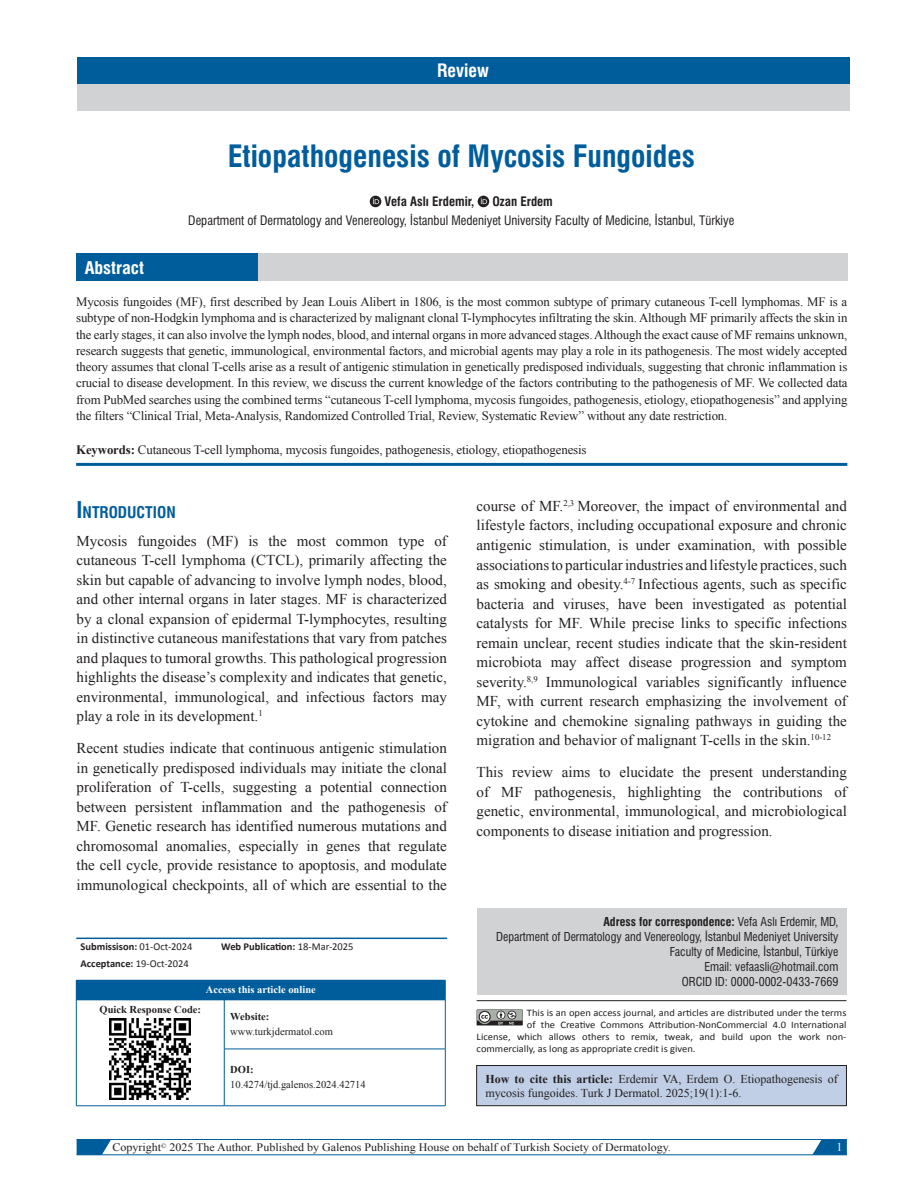
<style>
.page{position:relative;width:915px;height:1191px;background:#fff}
.page>*{position:absolute;margin:0;border:0;box-sizing:border-box;transform-origin:0 0}
._1__BASLIK{font:30px "Swiss Condensed Bold Tr";color:#005d9c}
.t1{font:18px "Swiss Condensed Bold Tr";color:#fff}
.ABSTRACT_YAZISI{font:17.1px "Swiss Condensed Bold Tr";color:#fff;scale:1.05 1}
.ANA-BASLIK{font:15.75px "Swiss Condensed Bold Tr";color:#005d9c}
.YAZI{font:15px/19.5px "Times New Roman";color:#231f20;text-align:justify}
.ÖZET{font:12.9px/16.2px "Times New Roman";letter-spacing:-.01em;color:#231f20;text-align:justify}
.KURUM{font:12.75px "Swiss Condensed Tr";color:#231f20}
.YAZARLAR{font:12.75px "Swiss Condensed Bold Tr";color:#231f20}
.CORRESPONDENCE{font:12px/15px "Swiss Condensed Tr";color:#231f20;text-align:right}
.CITE{font:12px/14.4px "Times New Roman";color:#231f20}
.CORRESPONDENCE-2{font:12px "Swiss Condensed Bold Tr";color:#231f20}
.t2{font:12px "Times New Roman";color:#fff}
.t3{font:11.4px "Times New Roman";color:#231f20;scale:1.05 1}
.SUBMİSSİON{font:700 10.5px "Calibri";color:#231f20}
.KUTU-BİLGİ{font:700 10.5px "Times New Roman";color:#231f20}
.DOİ{font:10.5px "Times New Roman";color:#231f20}
.ACCESS{font:700 10.5px "Times New Roman";color:#fff}
.ALT-WEBSİTE{font:10.5px "Times New Roman";color:#231f20}
.Lisans{font:10.05px "Calibri";color:#231f20;scale:1.05 1}
.s1{font-weight:700}
.s2{font-size:22.5px}
.s3{font-weight:400}
.s4{font-family:"Swiss Condensed Tr"}
</style>
<div class="page">
<div style="left:77px;top:57px;width:772px;height:27px;background:#005d9c"></div>
<div style="left:77px;top:84px;width:772px;height:26px;background:#d1d2d4"></div>
<svg style="left:813px;top:1140px;width:33px;height:14px"></svg>
<svg style="left:77px;top:1140px;width:34px;height:14px"></svg>
<hr style="left:77px;top:1139px;width:769px;height:1px;background:#005d9c">
<hr style="left:77px;top:1154px;width:769px;height:1px;background:#005d9c">
<svg style="left:369px;top:196px;width:12px;height:11px"></svg>
<svg style="left:373px;top:198px;width:6px;height:6px"></svg>
<svg style="left:477px;top:196px;width:12px;height:11px"></svg>
<svg style="left:480px;top:198px;width:7px;height:6px"></svg>
<hr style="left:76px;top:463px;width:771px;height:3px;background:#005d9c">
<div style="left:76px;top:253px;width:182px;height:28px;background:#005d9c"></div>
<div style="left:258px;top:253px;width:589px;height:28px;background:#d1d2d4"></div>
<hr style="left:76px;top:937px;width:141px;height:2px;background:#005d9c">
<hr style="left:217px;top:937px;width:230px;height:2px;background:#005d9c">
<div style="left:76px;top:980px;width:369px;height:19px;background:#005d9c"></div>
<svg style="left:445px;top:980px;width:1px;height:19px"></svg>
<hr style="left:76px;top:999px;width:148px;height:1px;background:#005d9c">
<hr style="left:76px;top:1000px;width:1px;height:49px;background:#005d9c">
<hr style="left:76px;top:1049px;width:1px;height:56px;background:#005d9c">
<hr style="left:76px;top:1105px;width:148px;height:1px;background:#005d9c">
<hr style="left:224px;top:999px;width:221px;height:1px;background:#005d9c">
<hr style="left:224px;top:1000px;width:1px;height:48px;background:#005d9c">
<hr style="left:445px;top:1000px;width:1px;height:48px;background:#005d9c">
<hr style="left:224px;top:1048px;width:221px;height:1px;background:#005d9c">
<hr style="left:224px;top:1049px;width:1px;height:56px;background:#005d9c">
<hr style="left:445px;top:1049px;width:1px;height:56px;background:#005d9c">
<hr style="left:224px;top:1105px;width:221px;height:1px;background:#005d9c">
<img style="left:110px;top:1019px;width:81px;height:80px">
<div style="left:477px;top:908px;width:369px;height:87px;background:#d1d2d4"></div>
<div style="left:476px;top:1065px;width:370px;height:40px;background:#c0cfe5"></div>
<div style="left:476px;top:1065px;width:370px;height:41px;border:1px solid #231f20"></div>
<hr style="left:476px;top:1000px;width:370px;height:1px;background:#231f20">
<svg style="left:476px;top:1009px;width:46px;height:16px"></svg>
<p class="t1" style="left:437px;top:60px;width:53px">Review</p>
<p class="_1__BASLIK" style="left:227px;top:138px;width:468px">Etiopathogenesis of Mycosis Fungoides</p>
<p class="YAZARLAR" style="left:384px;top:193px;width:91px">Vefa Aslı Erdemir,</p>
<p class="YAZARLAR" style="left:492px;top:193px;width:62px">Ozan Erdem</p>
<p class="KURUM" style="left:188px;top:212px;width:547px">Department of Dermatology and Venereology, İstanbul Medeniyet University Faculty of Medicine, İstanbul, Türkiye</p>
<p class="ABSTRACT_YAZISI" style="left:85px;top:258px;width:58px">Abstract</p>
<p class="ÖZET" style="left:76px;top:294px;width:772px">Mycosis fungoides (MF), first described by Jean Louis Alibert in 1806, is the most common subtype of primary cutaneous T-cell lymphomas. MF is a subtype of non-Hodgkin lymphoma and is characterized by malignant clonal T-lymphocytes infiltrating the skin. Although MF primarily affects the skin in the early stages, it can also involve the lymph nodes, blood, and internal organs in more advanced stages. Although the exact cause of MF remains unknown, research suggests that genetic, immunological, environmental factors, and microbial agents may play a role in its pathogenesis. The most widely accepted theory assumes that clonal T-cells arise as a result of antigenic stimulation in genetically predisposed individuals, suggesting that chronic inflammation is crucial to disease development. In this review, we discuss the current knowledge of the factors contributing to the pathogenesis of MF. We collected data from PubMed searches using the combined terms “cutaneous T-cell lymphoma, mycosis fungoides, pathogenesis, etiology, etiopathogenesis” and applying the filters “Clinical Trial, Meta-Analysis, Randomized Controlled Trial, Review, Systematic Review” without any date restriction.</p>
<p class="ÖZET" style="left:76px;top:441px;width:511px"><span class="s1">Keywords:</span> Cutaneous T-cell lymphoma, mycosis fungoides, pathogenesis, etiology, etiopathogenesis</p>
<p class="ANA-BASLIK" style="left:77px;top:502px;width:101px"><span class="s2">I</span>NTRODUCTION</p>
<p class="YAZI" style="left:77px;top:530px;width:371px">Mycosis fungoides (MF) is the most common type of cutaneous T-cell lymphoma (CTCL), primarily affecting the skin but capable of advancing to involve lymph nodes, blood, and other internal organs in later stages. MF is characterized by a clonal expansion of epidermal T-lymphocytes, resulting in distinctive cutaneous manifestations that vary from patches and plaques to tumoral growths. This pathological progression highlights the disease’s complexity and indicates that genetic, environmental, immunological, and infectious factors may play a role in its development.<sup>1</sup></p>
<p class="YAZI" style="left:77px;top:738px;width:371px">Recent studies indicate that continuous antigenic stimulation in genetically predisposed individuals may initiate the clonal proliferation of T-cells, suggesting a potential connection between persistent inflammation and the pathogenesis of MF. Genetic research has identified numerous mutations and chromosomal anomalies, especially in genes that regulate the cell cycle, provide resistance to apoptosis, and modulate immunological checkpoints, all of which are essential to the</p>
<p class="SUBMİSSİON" style="left:80px;top:939px;width:113px">Submissison: <span class="s3">01-Oct-2024</span></p>
<p class="SUBMİSSİON" style="left:221px;top:939px;width:134px">Web Publication: <span class="s3">18-Mar-2025</span></p>
<p class="SUBMİSSİON" style="left:80px;top:956px;width:110px">Acceptance: <span class="s3">19-Oct-2024</span></p>
<p class="ACCESS" style="left:206px;top:982px;width:111px">Access this article online</p>
<p class="KUTU-BİLGİ" style="left:99px;top:1002px;width:103px">Quick Response Code:</p>
<p class="KUTU-BİLGİ" style="left:230px;top:1009px;width:41px">Website:</p>
<p class="ALT-WEBSİTE" style="left:230px;top:1024px;width:104px">www.turkjdermatol.com</p>
<p class="KUTU-BİLGİ" style="left:230px;top:1062px;width:25px">DOI:</p>
<p class="DOİ" style="left:230px;top:1077px;width:137px">10.4274/tjd.galenos.2024.42714</p>
<p class="YAZI" style="left:476px;top:496px;width:371px">course of MF.<sup>2,3</sup> Moreover, the impact of environmental and lifestyle factors, including occupational exposure and chronic antigenic stimulation, is under examination, with possible associations to particular industries and lifestyle practices, such as smoking and obesity.<sup>4-7</sup> Infectious agents, such as specific bacteria and viruses, have been investigated as potential catalysts for MF. While precise links to specific infections remain unclear, recent studies indicate that the skin-resident microbiota may affect disease progression and symptom severity.<sup>8,9</sup> Immunological variables significantly influence MF, with current research emphasizing the involvement of cytokine and chemokine signaling pathways in guiding the migration and behavior of malignant T-cells in the skin.<sup>10-12</sup></p>
<p class="YAZI" style="left:476px;top:762px;width:371px">This review aims to elucidate the present understanding of MF pathogenesis, highlighting the contributions of genetic, environmental, immunological, and microbiological components to disease initiation and progression.</p>
<p class="CORRESPONDENCE-2" style="left:603px;top:914px;width:236px">Adress for correspondence: <span class="s4">Vefa Aslı Erdemir, MD,</span></p>
<p class="CORRESPONDENCE" style="left:496px;top:929px;width:343px">Department of Dermatology and Venereology, İstanbul Medeniyet University<br>Faculty of Medicine, İstanbul, Türkiye</p>
<p class="CORRESPONDENCE" style="left:704px;top:959px;width:135px">Email: vefaasli@hotmail.com</p>
<p class="CORRESPONDENCE" style="left:681px;top:974px;width:158px">ORCID ID: 0000-0002-0433-7669</p>
<p class="Lisans" style="left:527px;top:1005px;width:306px">This is an open access journal, and articles are distributed under the terms</p>
<p class="Lisans" style="left:527px;top:1017px;width:305px">of the Creative Commons Attribution-NonCommercial 4.0 International</p>
<p class="Lisans" style="left:476px;top:1029px;width:353px">License, which allows others to remix, tweak, and build upon the work non-</p>
<p class="Lisans" style="left:476px;top:1041px;width:210px">commercially, as long as appropriate credit is given.</p>
<p class="CITE" style="left:485px;top:1071px;width:354px"><span class="s1">How to cite this article:</span> Erdemir VA, Erdem O. Etiopathogenesis of mycosis fungoides. Turk J Dermatol. 2025;19(1):1-6.</p>
<p class="t3" style="left:112px;top:1139px;width:533px">Copyright<sup>©</sup> 2025 The Author. Published by Galenos Publishing House on behalf of Turkish Society of Dermatology.</p>
<p class="t2" style="left:836px;top:1139px;width:7px">1</p>
</div>
